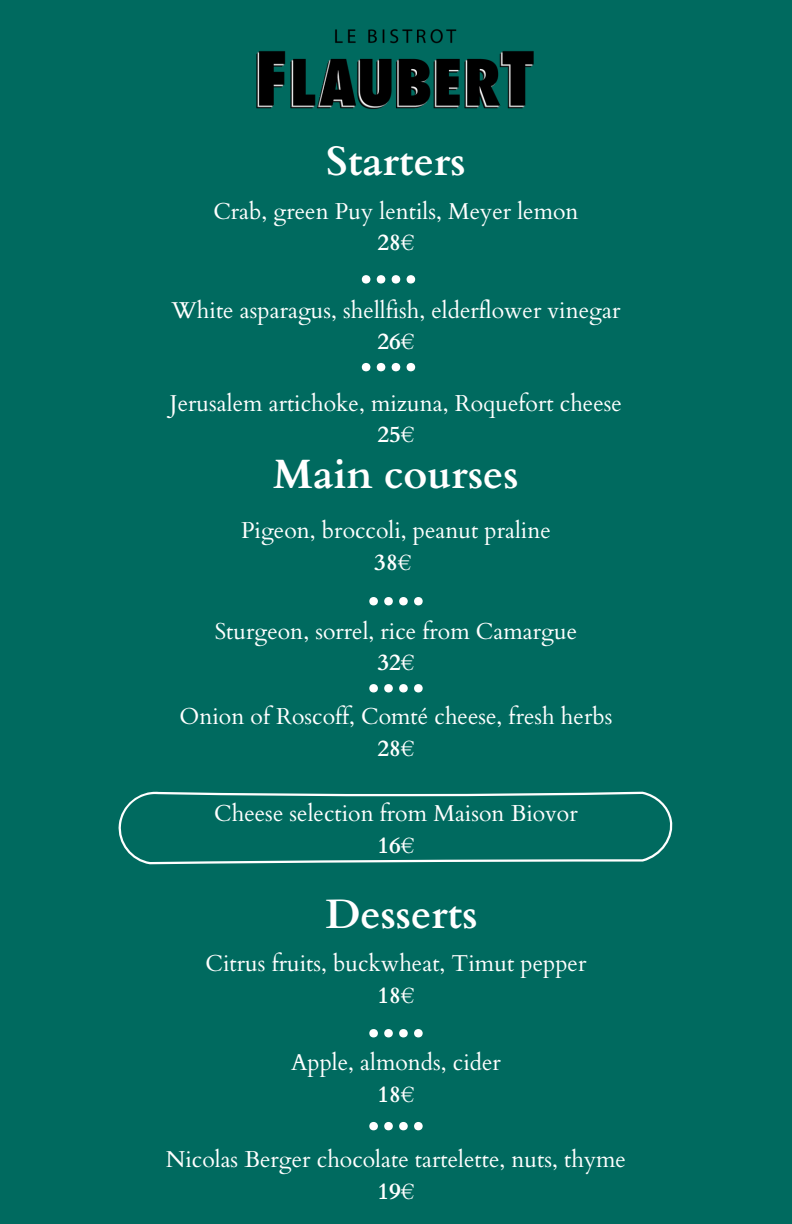
<style>
.page{position:relative;width:792px;height:1224px;background:#006a5f}
.page>*{position:absolute;margin:0;border:0;box-sizing:border-box;transform-origin:0 0}
.t1{font:67.2px "Alice";color:#fff}
.t2{font:700 41px "Cardo";color:#fff}
.t3{font:23px "Cardo";color:#fff}
.t4{font:700 23px "Cardo";color:#fff}
</style>
<div class="page">
<img style="left:256px;top:29px;width:278px;height:80px">
<svg style="left:118px;top:791px;width:555px;height:73px"></svg>
<h1 class="t2" style="left:326px;top:134px;width:141px">Starters</h1>
<p class="t3" style="left:213px;top:196px;width:367px">Crab, green Puy lentils, Meyer lemon</p>
<p class="t4" style="left:377px;top:227px;width:39px">28€</p>
<p class="t1" style="left:359px;top:222px;width:61px">....</p>
<p class="t3" style="left:172px;top:295px;width:450px">White asparagus, shellfish, elderflower vinegar</p>
<p class="t4" style="left:377px;top:327px;width:39px">26€</p>
<p class="t1" style="left:359px;top:309px;width:61px">....</p>
<p class="t3" style="left:170px;top:388px;width:454px">Jerusalem artichoke, mizuna, Roquefort cheese</p>
<p class="t4" style="left:377px;top:419px;width:39px">25€</p>
<p class="t2" style="left:273px;top:447px;width:247px">Main courses</p>
<p class="t3" style="left:241px;top:516px;width:311px">Pigeon, broccoli, peanut praline</p>
<p class="t4" style="left:374px;top:547px;width:39px">38€</p>
<p class="t1" style="left:366px;top:544px;width:61px">....</p>
<h1 class="t3" style="left:215px;top:616px;width:364px">Sturgeon, sorrel, rice from Camargue</h1>
<p class="t4" style="left:377px;top:648px;width:39px">32€</p>
<p class="t1" style="left:366px;top:631px;width:61px">....</p>
<p class="t3" style="left:180px;top:702px;width:434px">Onion of Roscoff, Comté cheese, fresh herbs</p>
<p class="t4" style="left:377px;top:733px;width:39px">28€</p>
<p class="t3" style="left:214px;top:798px;width:365px">Cheese selection from Maison Biovor</p>
<p class="t4" style="left:377px;top:830px;width:39px">16€</p>
<p class="t2" style="left:325px;top:888px;width:154px">Desserts</p>
<p class="t3" style="left:206px;top:949px;width:382px">Citrus fruits, buckwheat, Timut pepper</p>
<p class="t4" style="left:377px;top:980px;width:39px">18€</p>
<h1 class="t1" style="left:366px;top:976px;width:61px">....</h1>
<p class="t3" style="left:291px;top:1048px;width:211px">Apple, almonds, cider</p>
<p class="t4" style="left:377px;top:1079px;width:39px">18€</p>
<p class="t1" style="left:366px;top:1068px;width:61px">....</p>
<p class="t3" style="left:166px;top:1144px;width:462px">Nicolas Berger chocolate tartelette, nuts, thyme</p>
<p class="t4" style="left:377px;top:1176px;width:39px">19€</p>
</div>
